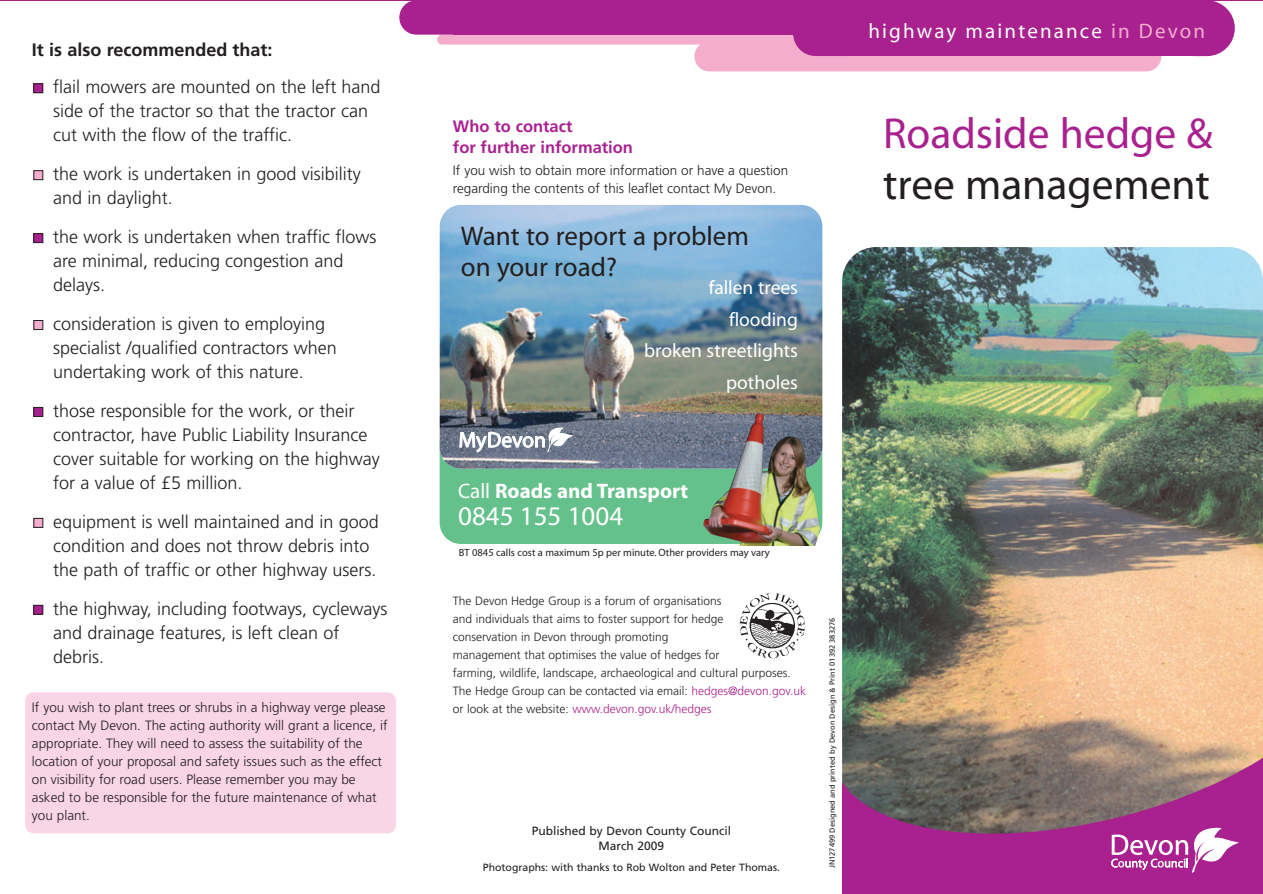
<style>
.page{position:relative;width:1263px;height:894px;background:#fff}
.page>*{position:absolute;margin:0;border:0;box-sizing:border-box;transform-origin:0 0}
.t1{font:43.5px "Myriad";color:#a9218e}
.t2{font:43.5px "Myriad";color:#231f20}
.t3{font:27px/31.5px "Myriad";color:#231f20}
.t4{font:27px "Myriad";color:#fff}
.t5{font:21px "Myriad";letter-spacing:.1em;color:#fff}
.t6{font:700 21px "Myriad";color:#fff}
.t7{font:19.5px/31.5px "Myriad";color:#fff;text-align:right}
.t8{font:300 18px/24px "Frutiger";color:#231f20}
.t9{font:700 18px "Frutiger";color:#231f20}
.t10{font:700 16.5px/21px "Frutiger";color:#a9218e}
.t11{font:300 13.5px/18px "Frutiger";color:#231f20}
.t12{font:300 12px/18px "Frutiger";color:#231f20}
.t13{font:12px/15px "Frutiger";color:#231f20;text-align:center}
.t14{font:10.5px "Myriad";color:#231f20}
.t15{font:10.5px "Frutiger";color:#231f20}
.t16{font:7.5px "Frutiger";color:#231f20}
.s1{color:#f5adce}
.s2{font-weight:400}
.s3{color:#a9218e}
</style>
<div class="page">
<div style="left:25px;top:692px;width:371px;height:141px;background:#fad5e5;border-radius:9px"></div>
<div style="left:694px;top:41px;width:467px;height:30px;background:#f5adce;border-radius:15px"></div>
<div style="left:841px;top:0;width:363px;height:56px;background:#a9218e"></div>
<div style="left:437px;top:35px;width:404px;height:10px;background:#f5adce;border-radius:5px"></div>
<div style="left:453px;top:0;width:755px;height:35px;background:#a9218e"></div>
<div style="left:399px;top:0;width:156px;height:35px;background:#a9218e;border-radius:17px"></div>
<div style="left:793px;top:11px;width:79px;height:45px;background:#a9218e;border-radius:22px"></div>
<div style="left:1167px;top:0;width:68px;height:56px;background:#a9218e;border-radius:28px"></div>
<img style="left:842px;top:247px;width:421px;height:502px">
<svg style="left:842px;top:749px;width:421px;height:144px;background:#92487a"></svg>
<svg style="left:1111px;top:826px;width:128px;height:47px"></svg>
<hr style="left:0;top:0;width:1263px;height:1px;background:#a9218e">
<div style="left:34px;top:605px;width:9px;height:9px;background:#a9218e"></div>
<div style="left:33px;top:605px;width:10px;height:9px;border:1px solid #231f20"></div>
<div style="left:34px;top:518px;width:9px;height:9px;background:#f5adce"></div>
<div style="left:33px;top:518px;width:10px;height:10px;border:1px solid #231f20"></div>
<div style="left:34px;top:407px;width:9px;height:9px;background:#a9218e"></div>
<div style="left:33px;top:407px;width:10px;height:10px;border:1px solid #231f20"></div>
<div style="left:34px;top:320px;width:9px;height:9px;background:#f5adce"></div>
<div style="left:33px;top:320px;width:10px;height:10px;border:1px solid #231f20"></div>
<div style="left:34px;top:233px;width:9px;height:10px;background:#a9218e"></div>
<div style="left:33px;top:233px;width:10px;height:10px;border:1px solid #231f20"></div>
<div style="left:34px;top:171px;width:9px;height:9px;background:#f5adce"></div>
<div style="left:33px;top:170px;width:10px;height:10px;border:1px solid #231f20"></div>
<div style="left:34px;top:84px;width:9px;height:9px;background:#a9218e"></div>
<div style="left:33px;top:83px;width:10px;height:10px;border:1px solid #231f20"></div>
<div style="left:440px;top:422px;width:382px;height:122px;background:#65c18b;border-radius:21px"></div>
<img style="left:440px;top:205px;width:382px;height:263px;border-radius:21px">
<img style="left:703px;top:413px;width:117px;height:132px">
<svg style="left:459px;top:426px;width:115px;height:26px;background:#949ba8"></svg>
<img style="left:739px;top:593px;width:66px;height:66px">
<p class="t9" style="left:32px;top:43px;width:242px">It is also recommended that:</p>
<p class="t8" style="left:53px;top:76px;width:329px">flail mowers are mounted on the left hand side of the tractor so that the tractor can cut with the flow of the traffic.</p>
<p class="t8" style="left:53px;top:163px;width:309px">the work is undertaken in good visibility and in daylight.</p>
<p class="t8" style="left:53px;top:226px;width:325px">the work is undertaken when traffic flows are minimal, reducing congestion and delays.</p>
<p class="t8" style="left:53px;top:313px;width:285px">consideration is given to employing specialist /qualified contractors when undertaking work of this nature.</p>
<p class="t8" style="left:53px;top:400px;width:328px">those responsible for the work, or their contractor, have Public Liability Insurance cover suitable for working on the highway for a value of £5 million.</p>
<p class="t8" style="left:53px;top:511px;width:327px">equipment is well maintained and in good condition and does not throw debris into the path of traffic or other highway users.</p>
<p class="t8" style="left:53px;top:598px;width:336px">the highway, including footways, cycleways and drainage features, is left clean of debris.</p>
<p class="t11" style="left:32px;top:699px;width:357px">If you wish to plant trees or shrubs in a highway verge please contact My Devon. The acting authority will grant a licence, if appropriate. They will need to assess the suitability of the location of your proposal and safety issues such as the effect on visibility for road users. Please remember you may be asked to be responsible for the future maintenance of what you plant.</p>
<p class="t10" style="left:453px;top:117px;width:182px">Who to contact<br>for further information</p>
<p class="t11" style="left:453px;top:162px;width:337px">If you wish to obtain more information or have a question regarding the contents of this leaflet contact My Devon.</p>
<h2 class="t3" style="left:461px;top:222px;width:289px">Want to report a problem on your road?</h2>
<p class="t7" style="left:644px;top:274px;width:155px">fallen trees flooding<br>broken streetlights potholes</p>
<p class="t5" style="left:868px;top:23px;width:338px">highway maintenance <span class="s1">in Devon</span></p>
<h1 class="t1" style="left:883px;top:117px;width:331px">Roadside hedge &amp;</h1>
<h1 class="t2" style="left:883px;top:168px;width:328px">tree management</h1>
<p class="t6" style="left:458px;top:483px;width:232px"><span class="s2">Call</span> Roads and Transport</p>
<h2 class="t4" style="left:458px;top:506px;width:166px">0845 155 1004</h2>
<p class="t14" style="left:459px;top:549px;width:312px">BT 0845 calls cost a maximum 5p per minute. Other providers may vary</p>
<p class="t12" style="left:453px;top:592px;width:355px">The Devon Hedge Group is a forum of organisations<br>and individuals that aims to foster support for hedge<br>conservation in Devon through promoting<br>management that optimises the value of hedges for<br>farming, wildlife, landscape, archaeological and cultural purposes.<br>The Hedge Group can be contacted via email: <span class="s3">hedges@devon.gov.uk </span>or look at the website: <span class="s3">www.devon.gov.uk/hedges</span></p>
<p class="t13" style="left:532px;top:823px;width:201px">Published by Devon County Council<br>March 2009</p>
<p class="t15" style="left:483px;top:863px;width:299px">Photographs: with thanks to Rob Wolton and Peter Thomas.</p>
<p class="t16" style="left:829px;top:868px;width:252px;rotate:-90deg">JN127499 Designed and printed by Devon Design &amp; Print 01392 383276</p>
</div>
